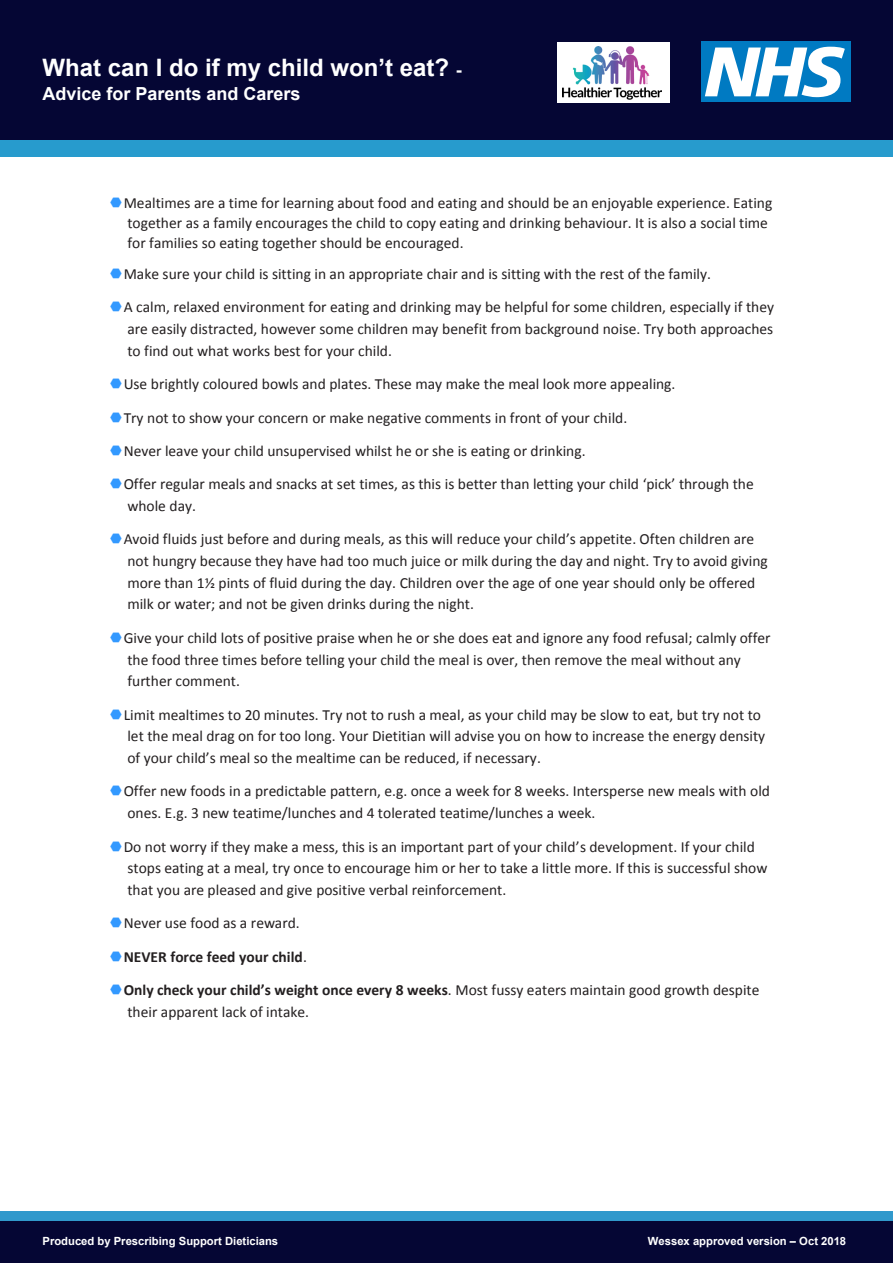
<style>
.page{position:relative;width:893px;height:1263px;background:#fff}
.page>*{position:absolute;margin:0;border:0;box-sizing:border-box;transform-origin:0 0}
.t1{font:700 24px "Arial";color:#fff}
.t2{font:700 18px "Arial";color:#fff}
.t3{font:15.45px/33.3px "Calibri";color:#231f20}
.t4{font:700 11.25px "Arial";color:#fff}
.s1{font-size:18px}
.s2{font-weight:700}
</style>
<div class="page">
<div style="left:0;top:1211px;width:893px;height:52px;background:#3199cc"></div>
<div style="left:0;top:1222px;width:893px;height:41px;background:#050634"></div>
<div style="left:0;top:0;width:893px;height:142px;background:#050634"></div>
<div style="left:0;top:141px;width:893px;height:16px;background:#279bcd"></div>
<div style="left:701px;top:42px;width:149px;height:60px;background:#007ac2"></div>
<svg style="left:705px;top:47px;width:140px;height:50px"></svg>
<div style="left:557px;top:42px;width:112px;height:60px;background:#fff"></div>
<img style="left:563px;top:46px;width:99px;height:54px">
<p class="t1" style="left:43px;top:52px;width:421px">What can I do if my child won’t eat? <span class="s1">-</span></p>
<p class="t2" style="left:43px;top:82px;width:260px">Advice for Parents and Carers</p>
<p class="t3" style="left:124px;top:193px;width:650px;line-height:20px">Mealtimes are a time for learning about food and eating and should be an enjoyable experience. Eating together as a family encourages the child to copy eating and drinking behaviour. It is also a social time for families so eating together should be encouraged.</p>
<p class="t3" style="left:124px;top:257px;width:652px">Make sure your child is sitting in an appropriate chair and is sitting with the rest of the family.<br>A calm, relaxed environment for eating and drinking may be helpful for some children, especially if they</p>
<p class="t3" style="left:127px;top:318px;width:647px;line-height:21.9px">are easily distracted, however some children may benefit from background noise. Try both approaches to find out what works best for your child.</p>
<p class="t3" style="left:124px;top:367px;width:632px">Use brightly coloured bowls and plates. These may make the meal look more appealing.<br>Try not to show your concern or make negative comments in front of your child.<br>Never leave your child unsupervised whilst he or she is eating or drinking.<br>Offer regular meals and snacks at set times, as this is better than letting your child ‘pick’ through the</p>
<p class="t3" style="left:124px;top:489px;width:632px">whole day.<br>Avoid fluids just before and during meals, as this will reduce your child’s appetite. Often children are</p>
<p class="t3" style="left:127px;top:550px;width:642px;line-height:21.6px">not hungry because they have had too much juice or milk during the day and night. Try to avoid giving more than 1½ pints of fluid during the day. Children over the age of one year should only be offered milk or water; and not be given drinks during the night.</p>
<p class="t3" style="left:124px;top:627px;width:648px;line-height:21.8px">Give your child lots of positive praise when he or she does eat and ignore any food refusal; calmly offer the food three times before telling your child the meal is over, then remove the meal without any further comment.</p>
<p class="t3" style="left:124px;top:704px;width:643px;line-height:21.8px">Limit mealtimes to 20 minutes. Try not to rush a meal, as your child may be slow to eat, but try not to let the meal drag on for too long. Your Dietitian will advise you on how to increase the energy density of your child’s meal so the mealtime can be reduced, if necessary.</p>
<p class="t3" style="left:124px;top:780px;width:648px;line-height:21.6px">Offer new foods in a predictable pattern, e.g. once a week for 8 weeks. Intersperse new meals with old ones. E.g. 3 new teatime/lunches and 4 tolerated teatime/lunches a week.</p>
<p class="t3" style="left:124px;top:836px;width:645px;line-height:21.6px">Do not worry if they make a mess, this is an important part of your child’s development. If your child stops eating at a meal, try once to encourage him or her to take a little more. If this is successful show that you are pleased and give positive verbal reinforcement.</p>
<p class="t3" style="left:124px;top:907px;width:637px">Never use food as a reward.<br><span class="s2">NEVER force feed your child</span>.<br><span class="s2">Only check your child’s weight once every 8 weeks</span>. Most fussy eaters maintain good growth despite</p>
<p class="t3" style="left:127px;top:995px;width:183px">their apparent lack of intake.</p>
<p class="t4" style="left:43px;top:1233px;width:237px">Produced by Prescribing Support Dieticians</p>
<p class="t4" style="left:648px;top:1233px;width:200px">Wessex approved version – Oct 2018</p>
</div>
